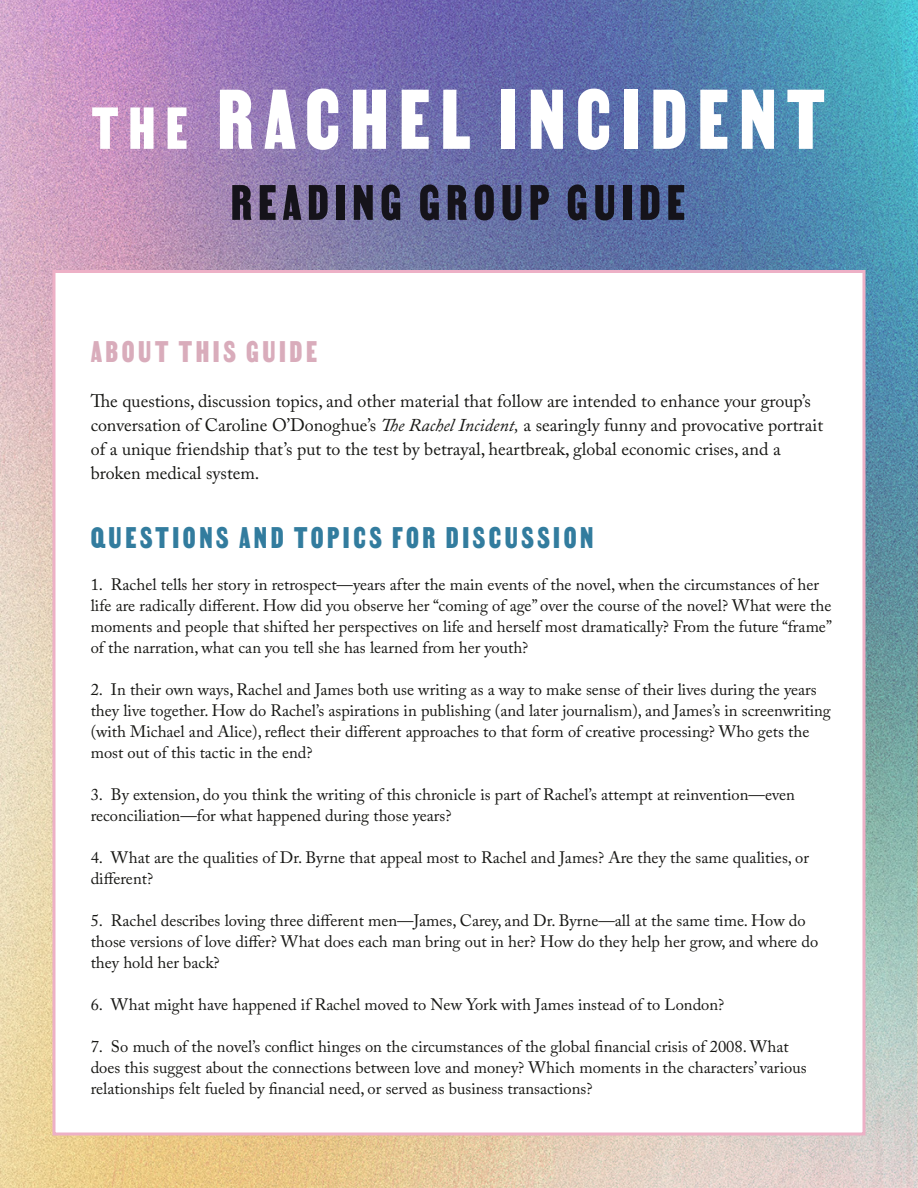
<style>
.page{position:relative;width:918px;height:1188px;background:#fff}
.page>*{position:absolute;margin:0;border:0;box-sizing:border-box;transform-origin:0 0}
.t1{font:102px "VTC Martin Regular";letter-spacing:.1em;color:#fff}
.t2{font:60px "VTC Martin Regular";letter-spacing:.1em;color:#15131a}
.t3{font:36px "VTC Martin Regular";letter-spacing:.1em;color:#327c9e}
.t4{font:36px "VTC Martin Regular";letter-spacing:.1em;color:#d9acbb}
.t5{font:18px/24px "Adobe Caslon Pro";color:#171714}
.t6{font:16.5px/21px "Adobe Caslon Pro";color:#171714}
.s1{font-size:71.4px}
.s2{font-style:italic}
</style>
<div class="page">
<img style="left:0;top:0;width:918px;height:1188px">
<div style="left:52px;top:270px;width:814px;height:866px;background:#fff;border:3px solid #edb0c6"></div>
<p class="t1" style="left:92px;top:74px;width:734px"><span class="s1">the</span> RACHEL INCIDENT</p>
<p class="t2" style="left:231px;top:176px;width:456px">READING GROUP GUIDE</p>
<p class="t4" style="left:91px;top:335px;width:228px">ABOUT THIS GUIDE</p>
<p class="t5" style="left:91px;top:389px;width:734px">The questions, discussion topics, and other material that follow are intended to enhance your group’s conversation of Caroline O’Donoghue’s <span class="s2">The Rachel Incident,</span> a searingly funny and provocative portrait of a unique friendship that’s put to the test by betrayal, heartbreak, global economic crises, and a broken medical system.</p>
<p class="t3" style="left:91px;top:521px;width:504px">QUESTIONS AND TOPICS FOR DISCUSSION</p>
<p class="t6" style="left:91px;top:574px;width:743px">1. Rachel tells her story in retrospect—years after the main events of the novel, when the circumstances of her life are radically different. How did you observe her “coming of age” over the course of the novel? What were the moments and people that shifted her perspectives on life and herself most dramatically? From the future “frame” of the narration, what can you tell she has learned from her youth?</p>
<p class="t6" style="left:91px;top:679px;width:742px">2. In their own ways, Rachel and James both use writing as a way to make sense of their lives during the years they live together. How do Rachel’s aspirations in publishing (and later journalism), and James’s in screenwriting (with Michael and Alice), reflect their different approaches to that form of creative processing? Who gets the most out of this tactic in the end?</p>
<p class="t6" style="left:91px;top:784px;width:706px">3. By extension, do you think the writing of this chronicle is part of Rachel’s attempt at reinvention—even reconciliation—for what happened during those years?</p>
<p class="t6" style="left:91px;top:847px;width:720px">4. What are the qualities of Dr. Byrne that appeal most to Rachel and James? Are they the same qualities, or different?</p>
<p class="t6" style="left:91px;top:910px;width:729px">5. Rachel describes loving three different men—James, Carey, and Dr. Byrne—all at the same time. How do those versions of love differ? What does each man bring out in her? How do they help her grow, and where do they hold her back?</p>
<p class="t6" style="left:91px;top:994px;width:635px">6. What might have happened if Rachel moved to New York with James instead of to London?</p>
<p class="t6" style="left:91px;top:1036px;width:717px">7. So much of the novel’s conflict hinges on the circumstances of the global financial crisis of 2008. What does this suggest about the connections between love and money? Which moments in the characters’ various relationships felt fueled by financial need, or served as business transactions?</p>
</div>
